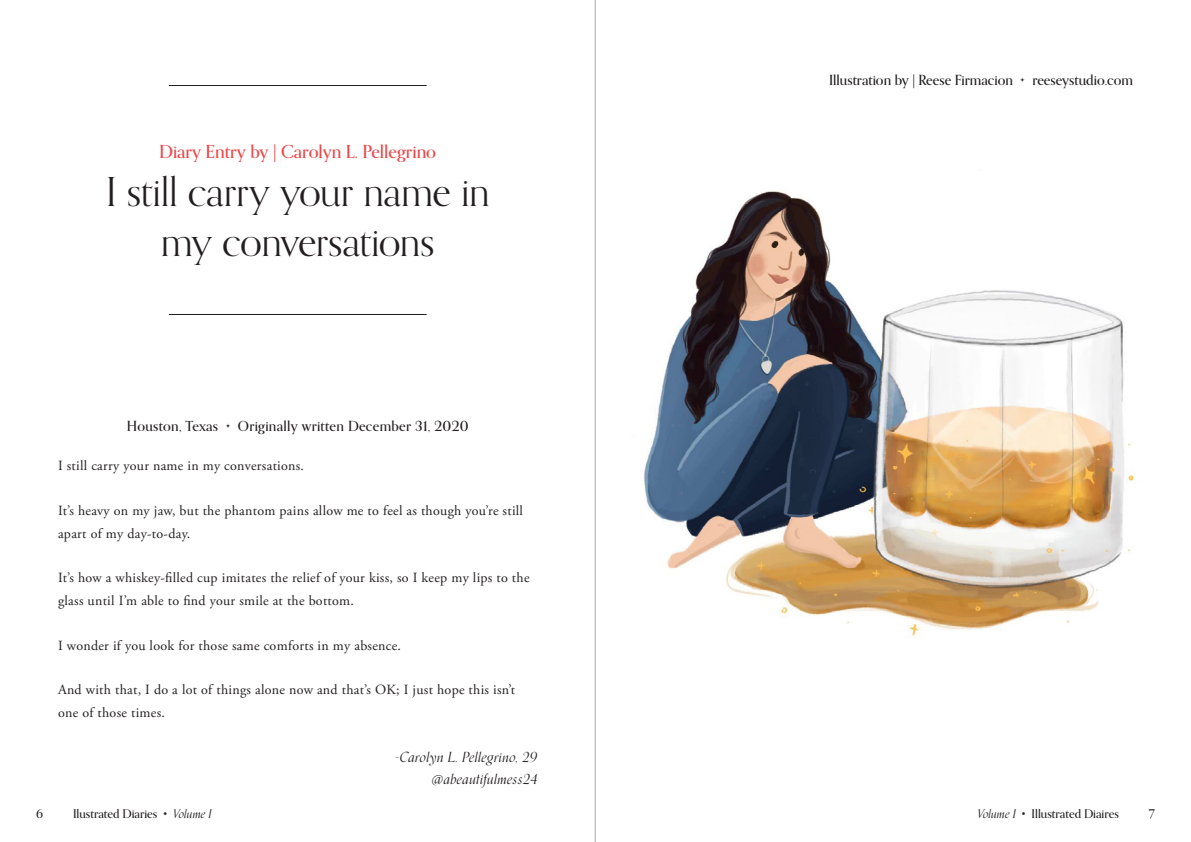
<style>
.page{position:relative;width:1191px;height:842px;background:#fff}
.page>*{position:absolute;margin:0;border:0;box-sizing:border-box;transform-origin:0 0}
.Title{font:40px "Orpheus Pro";letter-spacing:-.01em;color:#231f20}
.Author_Red{font:500 18px "Orpheus Pro";color:#ee4647}
.Body_Paragraph{font:14px/22.4px "Adobe Garamond Pro";letter-spacing:.02em;color:#231f20}
.Location___Date{font:500 14px "Orpheus Pro";letter-spacing:.02em;color:#231f20}
.Location___Date-2{font:500 14px "Orpheus Pro";color:#231f20}
.Author-Italic{font:italic 14px "Orpheus Pro";letter-spacing:.02em;color:#231f20}
.t1{font:500 12px "Orpheus Pro";color:#231f20}
.s1{font-weight:400;font-style:italic}
</style>
<div class="page">
<hr style="left:594px;top:0;width:2px;height:842px;background:#a8a9ad">
<hr style="left:169px;top:314px;width:257px;height:1px;background:#231f20">
<hr style="left:169px;top:85px;width:257px;height:1px;background:#231f20">
<img style="left:644px;top:191px;width:491px;height:447px">
<p class="Author_Red" style="left:159px;top:140px;width:278px">Diary Entry by | Carolyn L. Pellegrino</p>
<p class="Title" style="left:106px;top:166px;width:385px">I still carry your name in</p>
<p class="Title" style="left:161px;top:216px;width:275px">my conversations</p>
<p class="Location___Date" style="left:127px;top:417px;width:343px">Houston, Texas • Originally written December 31, 2020</p>
<p class="Body_Paragraph" style="left:58px;top:455px;width:248px">I still carry your name in my conversations.</p>
<p class="Body_Paragraph" style="left:58px;top:500px;width:466px">It’s heavy on my jaw, but the phantom pains allow me to feel as though you’re still apart of my day-to-day.</p>
<p class="Body_Paragraph" style="left:58px;top:567px;width:473px">It’s how a whiskey-filled cup imitates the relief of your kiss, so I keep my lips to the glass until I’m able to find your smile at the bottom.</p>
<p class="Body_Paragraph" style="left:58px;top:634px;width:344px">I wonder if you look for those same comforts in my absence.</p>
<p class="Body_Paragraph" style="left:58px;top:679px;width:459px">And with that, I do a lot of things alone now and that’s OK; I just hope this isn’t one of those times.</p>
<p class="Author-Italic" style="left:395px;top:746px;width:144px">-Carolyn L. Pellegrino, 29</p>
<p class="Author-Italic" style="left:432px;top:768px;width:107px">@abeautifulmess24</p>
<p class="Location___Date-2" style="left:829px;top:71px;width:305px">Illustration by | Reese Firmacion • reeseystudio.com</p>
<p class="t1" style="left:36px;top:806px;width:9px">6</p>
<p class="t1" style="left:73px;top:806px;width:140px">Ilustrated Diaries • <span class="s1">Volume I</span></p>
<p class="t1" style="left:977px;top:806px;width:143px"><span class="s1">Volume I</span> • Illustrated Diaires</p>
<p class="t1" style="left:1149px;top:806px;width:8px">7</p>
</div>
